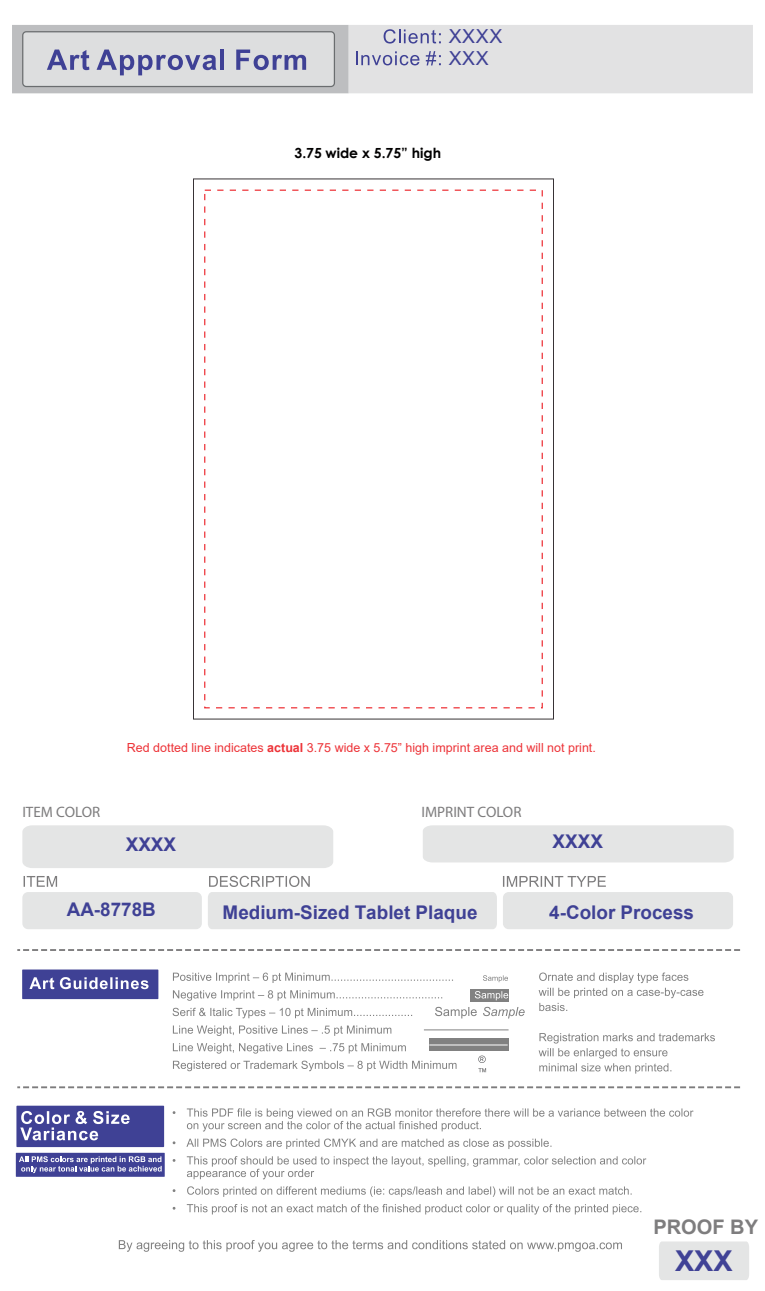
<style>
.page{position:relative;width:765px;height:1291px;background:#fff}
.page>*{position:absolute;margin:0;border:0;box-sizing:border-box;transform-origin:0 0}
.t1{font:700 28.75px "Arial";color:#404296}
.t2{font:700 20px "Arial";color:#7e7d7e}
.t3{font:19.38px/21.9px "Arial";letter-spacing:.035em;color:#3f4195}
.t4{font:700 18.88px "Arial";color:#3f4195}
.t5{font:15.12px "Myriad Pro";color:#7d7c7d}
.t6{font:700 14px "Century Gothic";color:#020000}
.t7{font:12.5px "Arial";color:#ed3338}
.s1{font-weight:700}
</style>
<div class="page">
<div style="left:12px;top:25px;width:337px;height:68px;background:#bdbec0"></div>
<div style="left:349px;top:25px;width:404px;height:68px;background:#e2e2e3"></div>
<div style="left:23px;top:32px;width:311px;height:54px;background:#dddedf;border-radius:4px"></div>
<div style="left:22px;top:31px;width:313px;height:56px;border:1px solid #6a6d6f;border-radius:4px"></div>
<svg style="left:47px;top:50px;width:42px;height:20px"></svg>
<svg style="left:97px;top:50px;width:119px;height:25px"></svg>
<hr style="left:220px;top:50px;width:4px;height:20px;background:#3f4195">
<svg style="left:236px;top:50px;width:70px;height:20px"></svg>
<svg style="left:384px;top:29px;width:57px;height:15px"></svg>
<svg style="left:356px;top:51px;width:63px;height:14px"></svg>
<svg style="left:426px;top:51px;width:15px;height:14px"></svg>
<div style="left:470px;top:989px;width:39px;height:13px;background:#818181"></div>
<div style="left:429px;top:1038px;width:80px;height:13px;background:#818181"></div>
<svg style="left:119px;top:1240px;width:503px;height:12px"></svg>
<svg style="left:173px;top:972px;width:280px;height:11px"></svg>
<svg style="left:173px;top:990px;width:269px;height:11px"></svg>
<svg style="left:173px;top:1008px;width:239px;height:10px"></svg>
<svg style="left:173px;top:1025px;width:218px;height:11px"></svg>
<svg style="left:173px;top:1043px;width:233px;height:10px"></svg>
<svg style="left:173px;top:1060px;width:284px;height:11px"></svg>
<svg style="left:483px;top:975px;width:25px;height:7px"></svg>
<svg style="left:475px;top:991px;width:33px;height:9px"></svg>
<svg style="left:435px;top:1007px;width:42px;height:11px"></svg>
<svg style="left:483px;top:1007px;width:42px;height:11px"></svg>
<svg style="left:173px;top:1108px;width:521px;height:23px"></svg>
<svg style="left:173px;top:1138px;width:379px;height:11px"></svg>
<svg style="left:173px;top:1156px;width:473px;height:23px"></svg>
<svg style="left:173px;top:1186px;width:459px;height:11px"></svg>
<svg style="left:173px;top:1204px;width:468px;height:10px"></svg>
<svg style="left:539px;top:972px;width:165px;height:39px"></svg>
<svg style="left:539px;top:1033px;width:176px;height:40px"></svg>
<div style="left:22px;top:969px;width:136px;height:30px;background:#3f4195"></div>
<div style="left:16px;top:1105px;width:148px;height:42px;background:#3f4195"></div>
<div style="left:16px;top:1153px;width:149px;height:24px;background:#3f4195"></div>
<svg style="left:29px;top:977px;width:120px;height:12px"></svg>
<svg style="left:20px;top:1111px;width:110px;height:29px"></svg>
<div style="left:22px;top:892px;width:180px;height:37px;background:#e4e5e5;border-radius:6px"></div>
<div style="left:22px;top:825px;width:311px;height:43px;background:#e4e5e5"></div>
<div style="left:423px;top:825px;width:311px;height:37px;background:#e4e5e5"></div>
<svg style="left:24px;top:876px;width:33px;height:11px"></svg>
<svg style="left:503px;top:876px;width:103px;height:11px"></svg>
<svg style="left:208px;top:876px;width:289px;height:53px"></svg>
<svg style="left:17px;top:949px;width:723px;height:2px"></svg>
<svg style="left:17px;top:1086px;width:723px;height:2px"></svg>
<hr style="left:424px;top:1029px;width:85px;height:1px;background:#818181">
<hr style="left:430px;top:1044px;width:77px;height:1px;background:#fff">
<svg style="left:478px;top:1055px;width:8px;height:17px"></svg>
<div style="left:503px;top:892px;width:230px;height:37px;background:#e4e5e5;border-radius:6px"></div>
<div style="left:659px;top:1241px;width:90px;height:39px;background:#e4e5e5"></div>
<svg style="left:19px;top:1156px;width:143px;height:17px"></svg>
<h3 class="t3" style="left:449px;top:25px;width:55px">XXXX<br>XXX</h3>
<p class="t6" style="left:295px;top:143px;width:148px">3.75 wide x 5.75” high</p>
<p class="t7" style="left:127px;top:739px;width:470px">Red dotted line indicates <span class="s1">actual</span> 3.75 wide x 5.75” high imprint area and will not print.</p>
<p class="t5" style="left:22px;top:803px;width:79px">ITEM COLOR</p>
<p class="t5" style="left:421px;top:803px;width:102px">IMPRINT COLOR</p>
<h3 class="t4" style="left:126px;top:831px;width:52px">XXXX</h3>
<h3 class="t4" style="left:553px;top:828px;width:52px">XXXX</h3>
<h3 class="t4" style="left:67px;top:896px;width:91px">AA-8778B</h3>
<h3 class="t4" style="left:223px;top:899px;width:256px">Medium-Sized Tablet Plaque</h3>
<h3 class="t4" style="left:549px;top:899px;width:146px">4-Color Process</h3>
<h2 class="t2" style="left:653px;top:1213px;width:106px">PROOF BY</h2>
<h1 class="t1" style="left:675px;top:1240px;width:59px">XXX</h1>
</div>
